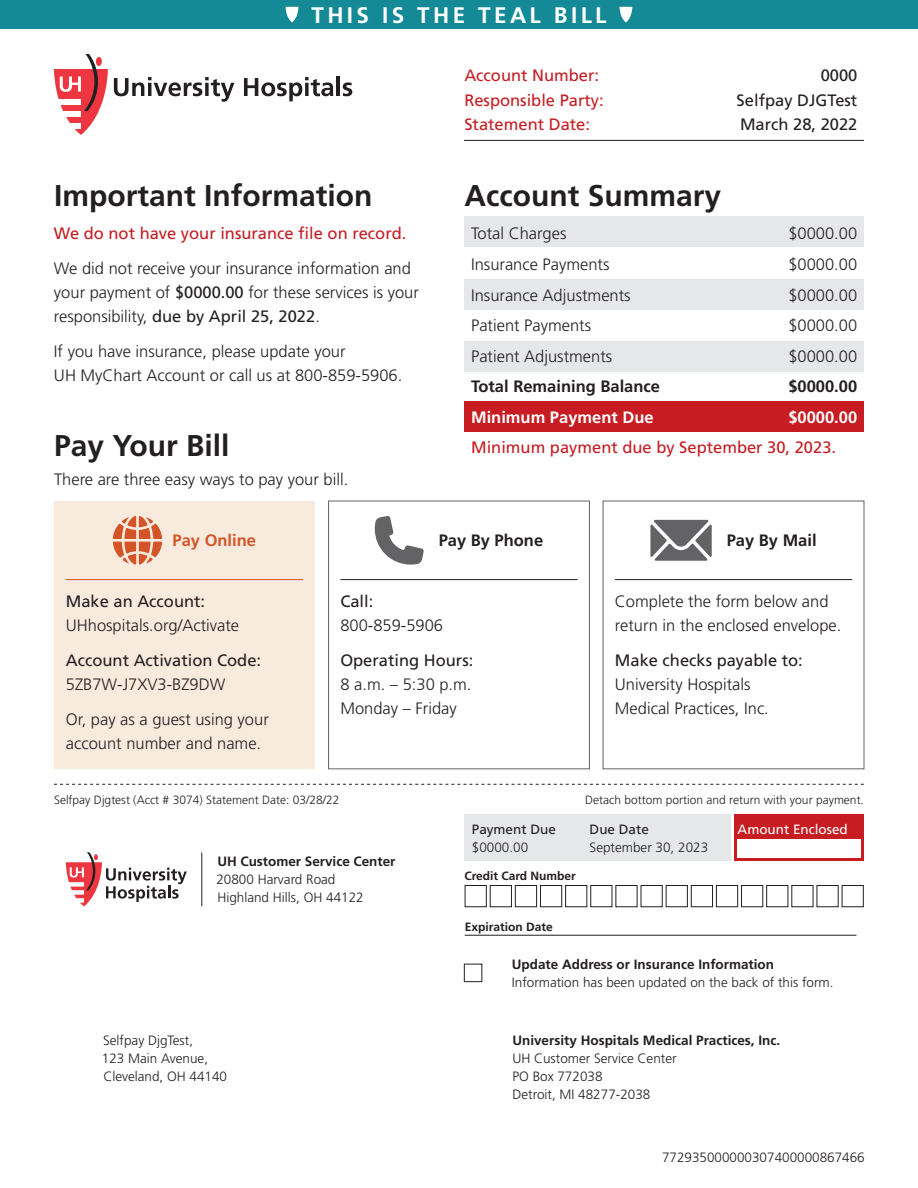
<style>
.page{position:relative;width:918px;height:1188px;background:#fff}
.page>*{position:absolute;margin:0;border:0;box-sizing:border-box;transform-origin:0 0}
.t1{font:700 30px "Frutiger LT Std";color:#231f20}
.t2{font:700 22.5px "Frutiger LT Std";letter-spacing:.15em;color:#fff}
.t3{font:300 16.5px/24px "Frutiger LT Std";color:#231f20}
.t4{font:16.5px "Frutiger LT Std";color:#c61c22}
.t5{font:16.5px "Frutiger LT Std";color:#231f20}
.t6{font:700 16.5px "Frutiger LT Std";color:#231f20}
.t7{font:700 16.5px "Frutiger LT Std";color:#fff}
.t8{font:700 16.5px "Frutiger LT Std";color:#d35527}
.t9{font:300 13.5px/18px "Frutiger LT Std";color:#231f20}
.t10{font:700 13.5px "Frutiger LT Std";color:#231f20}
.t11{font:13.5px "Frutiger LT Std";color:#231f20}
.t12{font:13.5px "Frutiger LT Std";color:#fff}
.t13{font:300 12px "Frutiger LT Std";color:#231f20}
.t14{font:700 12px "Frutiger LT Std";color:#231f20}
.s1{font-weight:400}
</style>
<div class="page">
<div style="left:735px;top:814px;width:129px;height:47px;background:#c61c22"></div>
<div style="left:464px;top:814px;width:267px;height:47px;background:#e6e7e9"></div>
<div style="left:54px;top:501px;width:261px;height:268px;background:#f9eade"></div>
<div style="left:328px;top:501px;width:262px;height:268px;border:1px solid #636366"></div>
<div style="left:464px;top:342px;width:400px;height:30px;background:#e6e7e9"></div>
<div style="left:464px;top:279px;width:400px;height:30px;background:#e6e7e9"></div>
<div style="left:464px;top:217px;width:400px;height:30px;background:#e6e7e9"></div>
<div style="left:464px;top:401px;width:400px;height:31px;background:#c61c22"></div>
<svg style="left:54px;top:784px;width:810px;height:1px"></svg>
<svg style="left:113px;top:516px;width:49px;height:49px"></svg>
<svg style="left:375px;top:516px;width:49px;height:49px"></svg>
<svg style="left:650px;top:520px;width:62px;height:41px"></svg>
<hr style="left:66px;top:579px;width:237px;height:1px;background:#d35527">
<hr style="left:340px;top:579px;width:238px;height:1px;background:#231f20">
<hr style="left:615px;top:579px;width:237px;height:1px;background:#231f20">
<svg style="left:66px;top:852px;width:121px;height:54px"></svg>
<hr style="left:201px;top:852px;width:1px;height:54px;background:#231f20">
<svg style="left:54px;top:54px;width:54px;height:81px"></svg>
<svg style="left:114px;top:77px;width:120px;height:25px"></svg>
<svg style="left:244px;top:77px;width:89px;height:24px"></svg>
<hr style="left:337px;top:77px;width:3px;height:19px;background:#231f20">
<svg style="left:343px;top:82px;width:9px;height:14px"></svg>
<hr style="left:464px;top:140px;width:400px;height:1px;background:#231f20">
<div style="left:738px;top:840px;width:123px;height:18px;background:#fff"></div>
<div style="left:0;top:0;width:918px;height:28px;background:#148a96"></div>
<svg style="left:286px;top:7px;width:12px;height:16px"></svg>
<svg style="left:620px;top:7px;width:12px;height:16px"></svg>
<div style="left:464px;top:964px;width:18px;height:18px;border:1px solid #231f20"></div>
<div style="left:716px;top:885px;width:22px;height:22px;border:1px solid #231f20"></div>
<div style="left:741px;top:885px;width:22px;height:22px;border:1px solid #231f20"></div>
<div style="left:766px;top:885px;width:22px;height:22px;border:1px solid #231f20"></div>
<div style="left:791px;top:885px;width:22px;height:22px;border:1px solid #231f20"></div>
<div style="left:817px;top:885px;width:22px;height:22px;border:1px solid #231f20"></div>
<div style="left:590px;top:885px;width:22px;height:22px;border:1px solid #231f20"></div>
<div style="left:615px;top:885px;width:23px;height:22px;border:1px solid #231f20"></div>
<div style="left:641px;top:885px;width:22px;height:22px;border:1px solid #231f20"></div>
<div style="left:666px;top:885px;width:22px;height:22px;border:1px solid #231f20"></div>
<div style="left:691px;top:885px;width:22px;height:22px;border:1px solid #231f20"></div>
<div style="left:465px;top:885px;width:22px;height:22px;border:1px solid #231f20"></div>
<div style="left:490px;top:885px;width:22px;height:22px;border:1px solid #231f20"></div>
<div style="left:515px;top:885px;width:22px;height:22px;border:1px solid #231f20"></div>
<div style="left:540px;top:885px;width:22px;height:22px;border:1px solid #231f20"></div>
<div style="left:565px;top:885px;width:22px;height:22px;border:1px solid #231f20"></div>
<div style="left:842px;top:885px;width:22px;height:22px;border:1px solid #231f20"></div>
<hr style="left:465px;top:935px;width:391px;height:1px;background:#231f20">
<h2 class="t2" style="left:311px;top:1px;width:297px">THIS IS THE TEAL BILL</h2>
<h1 class="t1" style="left:54px;top:178px;width:320px">Important Information</h1>
<p class="t4" style="left:54px;top:224px;width:354px">We do not have your insurance file on record.</p>
<p class="t3" style="left:54px;top:257px;width:366px">We did not receive your insurance information and your payment of <span class="s1">$0000.00</span> for these services is your responsibility, <span class="s1">due by April 25, 2022</span>.</p>
<p class="t3" style="left:54px;top:339px;width:350px">If you have insurance, please update your<br>UH MyChart Account or call us at 800-859-5906.</p>
<h1 class="t1" style="left:54px;top:428px;width:177px">Pay Your Bill</h1>
<p class="t3" style="left:54px;top:468px;width:296px">There are three easy ways to pay your bill.</p>
<p class="t4" style="left:464px;top:66px;width:136px">Account Number:</p>
<p class="t5" style="left:821px;top:66px;width:38px">0000</p>
<p class="t4" style="left:464px;top:90px;width:141px">Responsible Party:</p>
<p class="t5" style="left:737px;top:90px;width:122px">Selfpay DJGTest</p>
<p class="t4" style="left:464px;top:114px;width:127px">Statement Date:</p>
<p class="t5" style="left:740px;top:114px;width:119px">March 28, 2022</p>
<h1 class="t1" style="left:464px;top:178px;width:258px">Account Summary</h1>
<p class="t3" style="left:471px;top:222px;width:97px">Total Charges</p>
<p class="t3" style="left:788px;top:222px;width:70px">$0000.00</p>
<p class="t3" style="left:471px;top:253px;width:140px">Insurance Payments</p>
<p class="t3" style="left:788px;top:253px;width:70px">$0000.00</p>
<p class="t3" style="left:471px;top:283px;width:161px">Insurance Adjustments</p>
<p class="t3" style="left:788px;top:283px;width:70px">$0000.00</p>
<p class="t3" style="left:471px;top:314px;width:122px">Patient Payments</p>
<p class="t3" style="left:788px;top:314px;width:70px">$0000.00</p>
<p class="t3" style="left:471px;top:344px;width:143px">Patient Adjustments</p>
<p class="t3" style="left:788px;top:344px;width:70px">$0000.00</p>
<p class="t6" style="left:471px;top:377px;width:190px">Total Remaining Balance</p>
<p class="t6" style="left:788px;top:377px;width:70px">$0000.00</p>
<p class="t7" style="left:471px;top:407px;width:184px">Minimum Payment Due</p>
<p class="t7" style="left:788px;top:407px;width:70px">$0000.00</p>
<p class="t4" style="left:471px;top:438px;width:366px">Minimum payment due by September 30, 2023.</p>
<p class="t8" style="left:173px;top:531px;width:85px">Pay Online</p>
<p class="t6" style="left:439px;top:531px;width:106px">Pay By Phone</p>
<p class="t6" style="left:727px;top:531px;width:91px">Pay By Mail</p>
<p class="t5" style="left:66px;top:592px;width:141px">Make an Account:</p>
<p class="t3" style="left:66px;top:614px;width:175px">UHhospitals.org/Activate</p>
<p class="t5" style="left:66px;top:650px;width:197px">Account Activation Code:</p>
<p class="t3" style="left:66px;top:667px;width:204px;line-height:34.8px">5ZB7W-J7XV3-BZ9DW<br>Or, pay as a guest using your</p>
<p class="t3" style="left:66px;top:731px;width:197px">account number and name.</p>
<p class="t5" style="left:340px;top:592px;width:35px">Call:</p>
<p class="t3" style="left:340px;top:614px;width:104px">800-859-5906</p>
<p class="t5" style="left:340px;top:650px;width:134px">Operating Hours:</p>
<p class="t3" style="left:340px;top:672px;width:133px">8 a.m. – 5:30 p.m.<br>Monday – Friday</p>
<p class="t3" style="left:615px;top:590px;width:228px">Complete the form below and return in the enclosed envelope.</p>
<p class="t5" style="left:615px;top:650px;width:189px">Make checks payable to:</p>
<p class="t3" style="left:615px;top:672px;width:155px">University Hospitals<br>Medical Practices, Inc.</p>
<p class="t13" style="left:54px;top:793px;width:287px">Selfpay Djgtest (Acct # 3074) Statement Date: 03/28/22</p>
<p class="t10" style="left:217px;top:854px;width:180px">UH Customer Service Center</p>
<p class="t9" style="left:216px;top:871px;width:149px">20800 Harvard Road<br>Highland Hills, OH 44122</p>
<p class="t11" style="left:472px;top:821px;width:86px">Payment Due</p>
<p class="t9" style="left:472px;top:838px;width:58px">$0000.00</p>
<p class="t14" style="left:464px;top:869px;width:113px">Credit Card Number</p>
<p class="t13" style="left:585px;top:793px;width:280px">Detach bottom portion and return with your payment.</p>
<p class="t11" style="left:590px;top:821px;width:61px">Due Date</p>
<p class="t9" style="left:590px;top:838px;width:120px">September 30, 2023</p>
<p class="t12" style="left:738px;top:821px;width:112px">Amount Enclosed</p>
<p class="t14" style="left:465px;top:920px;width:90px">Expiration Date</p>
<p class="t9" style="left:102px;top:1031px;width:127px">Selfpay DjgTest,<br>123 Main Avenue,<br>Cleveland, OH 44140</p>
<p class="t10" style="left:512px;top:956px;width:264px">Update Address or Insurance Information</p>
<p class="t9" style="left:512px;top:973px;width:323px">Information has been updated on the back of this form.</p>
<p class="t10" style="left:512px;top:1032px;width:269px">University Hospitals Medical Practices, Inc.</p>
<p class="t9" style="left:512px;top:1049px;width:166px">UH Customer Service Center<br>PO Box 772038<br>Detroit, MI 48277-2038</p>
<p class="t9" style="left:662px;top:1149px;width:204px">772935000000307400000867466</p>
</div>
